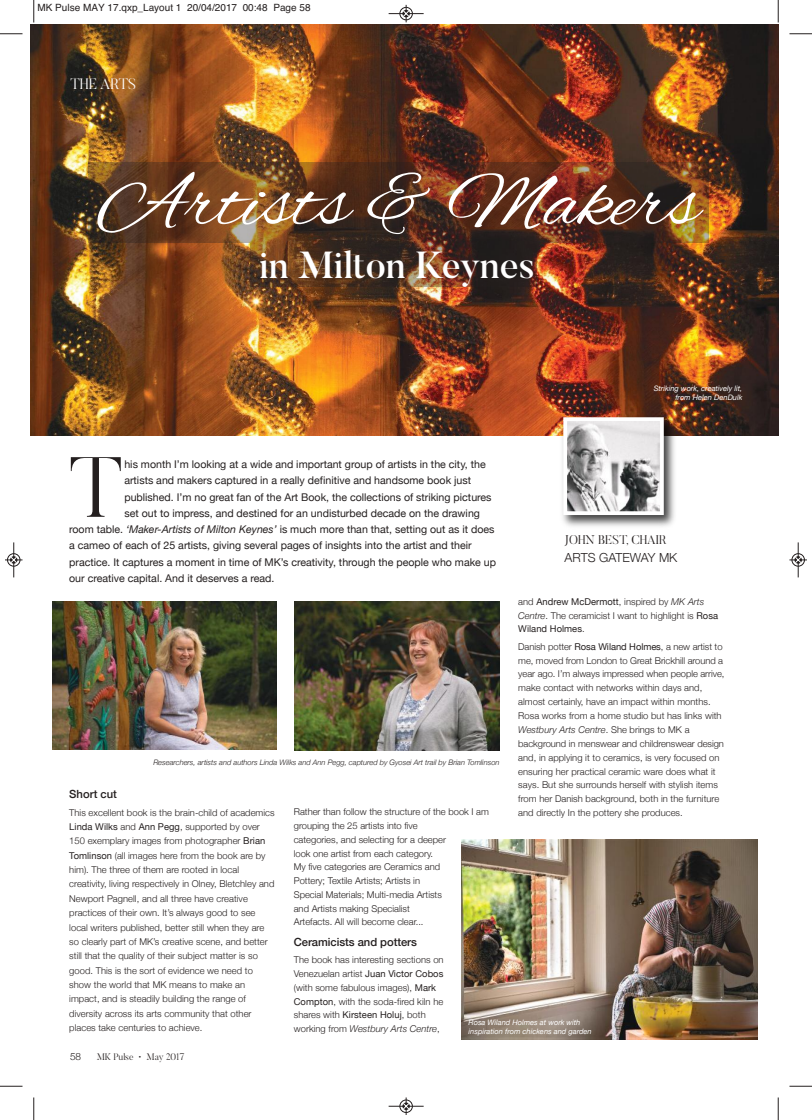
<style>
.page{position:relative;width:812px;height:1120px;background:#fff}
.page>*{position:absolute;margin:0;border:0;box-sizing:border-box;transform-origin:0 0}
.t1{font:300 84.75px "Butler";color:#241f1f}
.t2{font:77.5px "Alex Brush";color:#fff;scale:1.1 1}
.t3{font:500 37.5px "Butler";color:#fff}
.t4{font:300 15px "Butler";color:#fff}
.t5{font:300 12.5px "Butler";color:#241f1f}
.t6{font:300 12.5px "Helvetica Neue";color:#241f1f}
.t7{font:500 11.25px "Helvetica Neue";letter-spacing:-.005em;color:#241f1f}
.t8{font:10.62px "Helvetica Neue";color:#241f1f}
.t9{font:10px "Helvetica";color:#241f1f}
.t10{font:300 10px "Helvetica Neue";color:#241f1f}
.t11{font:300 9.38px/14.4px "Helvetica Neue";letter-spacing:.005em;color:#241f1f}
.t12{font:300 9.38px "Butler";color:#241f1f}
.t13{font:italic 7.5px/8.8px "Helvetica Neue";color:#fff}
.t14{font:italic 300 7.5px "Helvetica Neue";color:#241f1f}
.s1{font-style:italic}
.s2{font-weight:400}
</style>
<div class="page">
<img style="left:30px;top:25px;width:748px;height:410px">
<img style="left:294px;top:601px;width:205px;height:149px">
<img style="left:53px;top:601px;width:223px;height:149px">
<img style="left:461px;top:839px;width:297px;height:200px">
<div style="left:88px;top:163px;width:620px;height:80px;background:#241f1f;opacity:.34"></div>
<div style="left:250px;top:243px;width:287px;height:44px;background:#241f1f;opacity:.34"></div>
<img style="left:557px;top:412px;width:122px;height:115px">
<img style="left:568px;top:422px;width:90px;height:88px">
<div style="left:563px;top:417px;width:100px;height:98px;border:4px solid #fff"></div>
<svg style="left:33px;top:0;width:2px;height:22px"></svg>
<svg style="left:0;top:33px;width:22px;height:2px"></svg>
<svg style="left:777px;top:0;width:2px;height:22px"></svg>
<svg style="left:789px;top:33px;width:23px;height:2px"></svg>
<svg style="left:33px;top:1097px;width:2px;height:23px"></svg>
<svg style="left:0;top:1086px;width:22px;height:1px"></svg>
<svg style="left:777px;top:1097px;width:2px;height:23px"></svg>
<svg style="left:789px;top:1086px;width:23px;height:1px"></svg>
<div style="left:399px;top:7px;width:14px;height:13px;border:1px solid #fff;border-radius:50%"></div>
<hr style="left:388px;top:13px;width:35px;height:1px;background:#241f1f">
<div style="left:400px;top:7px;width:12px;height:13px;border:1px solid #241f1f;border-radius:50%"></div>
<svg style="left:403px;top:5px;width:6px;height:17px"></svg>
<div style="left:399px;top:1099px;width:14px;height:14px;border:1px solid #fff;border-radius:50%"></div>
<hr style="left:388px;top:1106px;width:35px;height:1px;background:#241f1f">
<div style="left:400px;top:1100px;width:12px;height:13px;border:1px solid #241f1f;border-radius:50%"></div>
<svg style="left:403px;top:1097px;width:6px;height:18px"></svg>
<div style="left:7px;top:553px;width:13px;height:14px;border:1px solid #fff;border-radius:50%"></div>
<hr style="left:14px;top:542px;width:1px;height:35px;background:#241f1f">
<div style="left:7px;top:553px;width:13px;height:13px;border:1px solid #241f1f;border-radius:50%"></div>
<svg style="left:5px;top:557px;width:17px;height:6px"></svg>
<div style="left:791px;top:553px;width:13px;height:14px;border:1px solid #fff;border-radius:50%"></div>
<hr style="left:798px;top:542px;width:1px;height:35px;background:#241f1f">
<div style="left:791px;top:553px;width:13px;height:13px;border:1px solid #241f1f;border-radius:50%"></div>
<svg style="left:789px;top:557px;width:18px;height:6px"></svg>
<p class="t9" style="left:38px;top:2px;width:274px">MK Pulse MAY 17.qxp_Layout 1 20/04/2017 00:48 Page 58</p>
<h3 class="t4" style="left:70px;top:79px;width:67px">THE ARTS</h3>
<h2 class="t2" style="left:98px;top:160px;width:548px">Artists &amp; Makers</h2>
<h3 class="t3" style="left:259px;top:251px;width:277px">in Milton Keynes</h3>
<h1 class="t1" style="left:69px;top:457px;width:55px">T</h1>
<p class="t8" style="left:124px;top:458px;width:363px">his month I’m looking at a wide and important group of artists in the city, the</p>
<p class="t8" style="left:124px;top:474px;width:348px">artists and makers captured in a really definitive and handsome book just</p>
<p class="t8" style="left:124px;top:490px;width:369px">published. I’m no great fan of the Art Book, the collections of striking pictures</p>
<p class="t8" style="left:124px;top:507px;width:357px">set out to impress, and destined for an undisturbed decade on the drawing</p>
<p class="t8" style="left:69px;top:523px;width:427px">room table. <span class="s1">‘Maker-Artists of Milton Keynes’</span> is much more than that, setting out as it does</p>
<p class="t8" style="left:69px;top:539px;width:404px">a cameo of each of 25 artists, giving several pages of insights into the artist and their</p>
<p class="t8" style="left:69px;top:555px;width:428px">practice. It captures a moment in time of MK’s creativity, through the people who make up</p>
<p class="t8" style="left:69px;top:572px;width:207px">our creative capital. And it deserves a read.</p>
<p class="t13" style="left:653px;top:384px;width:90px;text-align:right">Striking work, creatively lit, from Helen DenDulk</p>
<h3 class="t5" style="left:564px;top:535px;width:103px">JOHN BEST, CHAIR</h3>
<h3 class="t6" style="left:564px;top:550px;width:114px">ARTS GATEWAY MK</h3>
<p class="t11" style="left:518px;top:594px;width:201px;line-height:13.8px">and <span class="s2">Andrew McDermott</span>, inspired by <span class="s1">MK Arts<br>Centre</span>. The ceramicist I want to highlight is <span class="s2">Rosa<br>Wiland Holmes</span>.</p>
<p class="t11" style="left:518px;top:639px;width:208px;line-height:13.9px">Danish potter <span class="s2">Rosa Wiland Holmes</span>, a new artist to me, moved from London to Great Brickhill around a year ago. I’m always impressed when people arrive, make contact with networks within days and, almost certainly, have an impact within months.<br>Rosa works from a home studio but has links with <span class="s1">Westbury Arts Centre</span>. She brings to MK a background in menswear and childrenswear design and, in applying it to ceramics, is very focused on ensuring her practical ceramic ware does what it says. But she surrounds herself with stylish items from her Danish background, both in the furniture and directly In the pottery she produces.</p>
<p class="t14" style="left:153px;top:758px;width:347px">Researchers, artists and authors Linda Wilks and Ann Pegg, captured by Gyosei Art trail by Brian Tomlinson</p>
<p class="t7" style="left:69px;top:787px;width:49px">Short cut</p>
<p class="t11" style="left:69px;top:805px;width:207px">This excellent book is the brain-child of academics <span class="s2">Linda Wilks</span> and <span class="s2">Ann Pegg</span>, supported by over 150 exemplary images from photographer <span class="s2">Brian Tomlinson</span> (all images here from the book are by him). The three of them are rooted in local creativity, living respectively in Olney, Bletchley and Newport Pagnell, and all three have creative practices of their own. It’s always good to see local writers published, better still when they are so clearly part of MK’s creative scene, and better still that the quality of their subject matter is so good. This is the sort of evidence we need to show the world that MK means to make an impact, and is steadily building the range of diversity across its arts community that other places take centuries to achieve.</p>
<p class="t11" style="left:294px;top:805px;width:197px;line-height:13.8px">Rather than follow the structure of the book I am grouping the 25 artists into five<br>categories, and selecting for a deeper<br>look one artist from each category.<br>My five categories are Ceramics and<br>Pottery; Textile Artists; Artists in<br>Special Materials; Multi-media Artists<br>and Artists making Specialist<br>Artefacts. All will become clear...</p>
<p class="t7" style="left:294px;top:935px;width:125px">Ceramicists and potters</p>
<p class="t11" style="left:294px;top:953px;width:151px;line-height:13.8px">The book has interesting sections on Venezuelan artist <span class="s2">Juan Victor Cobos </span>(with some fabulous images), <span class="s2">Mark Compton</span>, with the soda-fired kiln he shares with <span class="s2">Kirsteen Holuj</span>, both working from <span class="s1">Westbury Arts Centre</span>,</p>
<p class="t13" style="left:468px;top:1018px;width:125px">Rosa Wiland Holmes at work with inspiration from chickens and garden</p>
<p class="t10" style="left:70px;top:1050px;width:13px">58</p>
<p class="t12" style="left:97px;top:1053px;width:89px">MK Pulse • May 2017</p>
</div>
